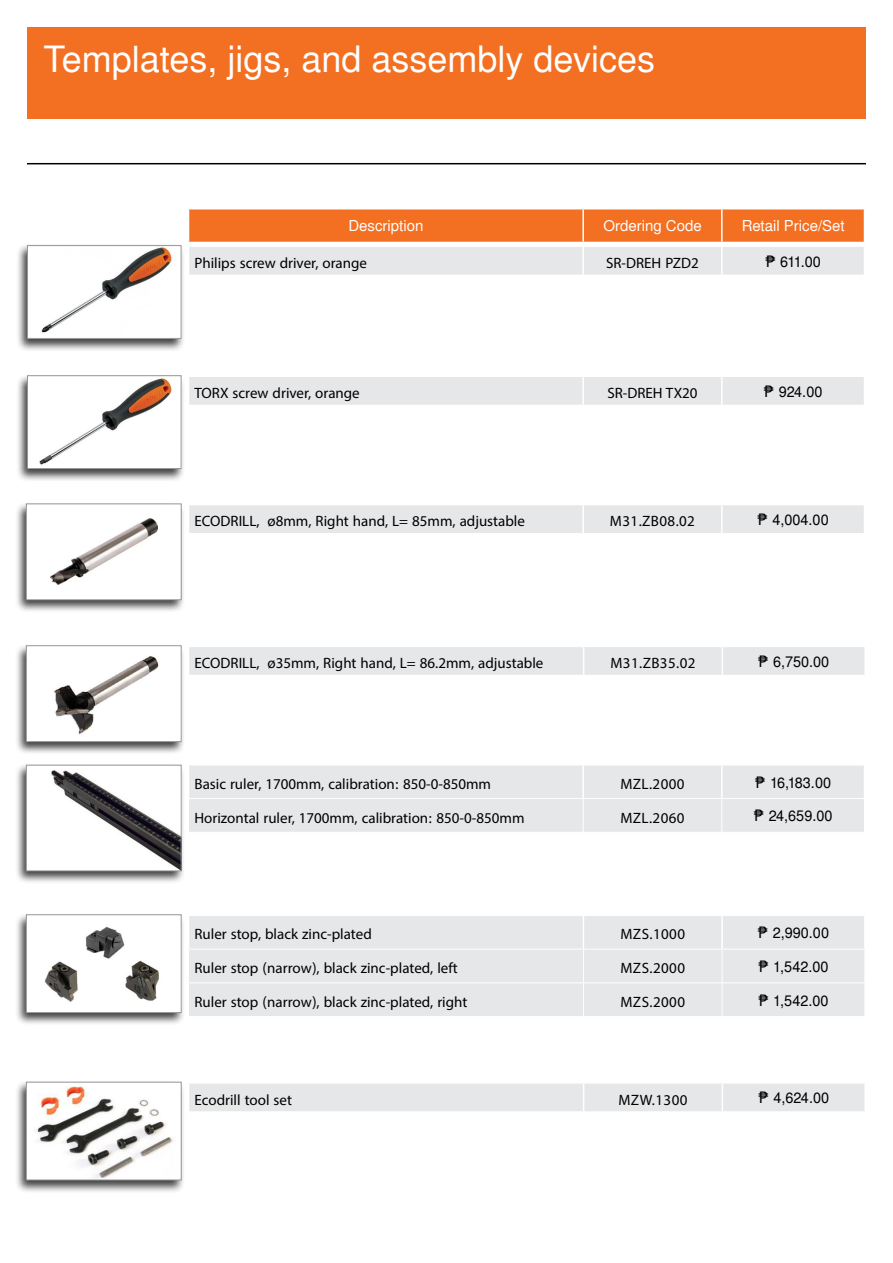
<style>
.page{position:relative;width:893px;height:1263px;background:#fff}
.page>*{position:absolute;margin:0;border:0;box-sizing:border-box;transform-origin:0 0}
.t1{font:36px "Nimbus San LCY";color:#fff}
.t2{font:21px "Myriad Arabic";color:#000}
.t3{font:21px "Myriad Arabic";letter-spacing:.02em;color:#000}
.t4{font:15px "Nimbus San LCY";color:#000;scale:.96 1}
.t5{font:15px "Nimbus San LCY";color:#fff}
.s1{font-family:"Geneva"}
</style>
<div class="page">
<div style="left:27px;top:27px;width:839px;height:91px;background:#f36f21"></div>
<hr style="left:27px;top:163px;width:839px;height:1px;background:#000">
<div style="left:16px;top:243px;width:169px;height:109px;background:#000;opacity:.75"></div>
<img style="left:29px;top:247px;width:150px;height:90px">
<div style="left:27px;top:245px;width:154px;height:94px;border:1px solid #939598"></div>
<div style="left:16px;top:373px;width:169px;height:109px;background:#000;opacity:.75"></div>
<img style="left:29px;top:377px;width:150px;height:90px">
<div style="left:27px;top:375px;width:154px;height:94px;border:1px solid #939598"></div>
<svg style="left:188px;top:209px;width:677px;height:66px;background:#eeaf89"></svg>
<div style="left:189px;top:377px;width:675px;height:28px;background:#e6e7e8"></div>
<div style="left:15px;top:643px;width:170px;height:112px;background:#000;opacity:.75"></div>
<img style="left:28px;top:648px;width:151px;height:92px">
<div style="left:26px;top:646px;width:155px;height:96px;border:1px solid #939598"></div>
<div style="left:15px;top:502px;width:170px;height:111px;background:#000;opacity:.75"></div>
<div style="left:26px;top:504px;width:155px;height:96px;background:#fff"></div>
<img style="left:50px;top:519px;width:107px;height:66px">
<div style="left:26px;top:504px;width:155px;height:96px;border:1px solid #939598"></div>
<div style="left:15px;top:912px;width:170px;height:114px;background:#000;opacity:.75"></div>
<img style="left:28px;top:917px;width:151px;height:94px">
<div style="left:26px;top:915px;width:155px;height:98px;border:1px solid #939598"></div>
<div style="left:15px;top:1080px;width:170px;height:113px;background:#000;opacity:.75"></div>
<div style="left:26px;top:1082px;width:155px;height:98px;background:#fff"></div>
<img style="left:36px;top:1085px;width:137px;height:93px">
<div style="left:26px;top:1082px;width:155px;height:98px;border:1px solid #939598"></div>
<div style="left:15px;top:763px;width:170px;height:121px;background:#000;opacity:.75"></div>
<img style="left:28px;top:767px;width:151px;height:102px">
<div style="left:26px;top:765px;width:155px;height:106px;border:1px solid #939598"></div>
<div style="left:189px;top:647px;width:675px;height:28px;background:#e6e7e8"></div>
<div style="left:189px;top:1083px;width:675px;height:28px;background:#e6e7e8"></div>
<div style="left:189px;top:765px;width:675px;height:67px;background:#e6e7e8"></div>
<hr style="left:582px;top:765px;width:2px;height:33px;background:#fff">
<hr style="left:721px;top:765px;width:2px;height:33px;background:#fff">
<hr style="left:188px;top:798px;width:395px;height:1px;background:#fff">
<hr style="left:583px;top:798px;width:139px;height:1px;background:#fff">
<hr style="left:583px;top:799px;width:1px;height:33px;background:#fff">
<hr style="left:722px;top:798px;width:143px;height:1px;background:#fff">
<hr style="left:721px;top:799px;width:1px;height:33px;background:#fff">
<div style="left:189px;top:916px;width:675px;height:100px;background:#e6e7e8"></div>
<hr style="left:583px;top:916px;width:1px;height:33px;background:#fff">
<hr style="left:721px;top:916px;width:2px;height:33px;background:#fff">
<hr style="left:188px;top:949px;width:395px;height:1px;background:#fff">
<hr style="left:583px;top:949px;width:139px;height:1px;background:#fff">
<hr style="left:583px;top:949px;width:1px;height:33px;background:#fff">
<hr style="left:722px;top:949px;width:143px;height:1px;background:#fff">
<hr style="left:722px;top:949px;width:1px;height:33px;background:#fff">
<hr style="left:188px;top:982px;width:395px;height:1px;background:#fff">
<hr style="left:583px;top:982px;width:139px;height:1px;background:#fff">
<hr style="left:583px;top:983px;width:1px;height:33px;background:#fff">
<hr style="left:722px;top:982px;width:143px;height:1px;background:#fff">
<hr style="left:722px;top:983px;width:1px;height:33px;background:#fff">
<div style="left:189px;top:505px;width:675px;height:28px;background:#e6e7e8"></div>
<h1 class="t1" style="left:43px;top:38px;width:613px">Templates, jigs, and assembly devices</h1>
<p class="t5" style="left:348px;top:217px;width:77px">Description</p>
<p class="t5" style="left:603px;top:217px;width:100px">Ordering Code</p>
<p class="t5" style="left:742px;top:217px;width:104px">Retail Price/Set</p>
<p class="t2" style="left:195px;top:248px;width:174px">Philips screw driver, orange</p>
<p class="t2" style="left:606px;top:248px;width:94px">SR-DREH PZD2</p>
<p class="t4" style="left:765px;top:253px;width:59px"><span class="s1">₱</span> 611.00</p>
<p class="t2" style="left:195px;top:378px;width:167px">TORX screw driver, orange</p>
<p class="t2" style="left:607px;top:378px;width:92px">SR-DREH TX20</p>
<p class="t4" style="left:764px;top:383px;width:62px"><span class="s1">₱</span> 924.00</p>
<p class="t2" style="left:195px;top:507px;width:332px">ECODRILL, ø8mm, Right hand, L= 85mm, adjustable</p>
<p class="t3" style="left:610px;top:507px;width:87px">M31.ZB08.02</p>
<p class="t4" style="left:758px;top:511px;width:76px"><span class="s1">₱</span> 4,004.00</p>
<p class="t2" style="left:195px;top:649px;width:350px">ECODRILL, ø35mm, Right hand, L= 86.2mm, adjustable</p>
<p class="t3" style="left:610px;top:649px;width:87px">M31.ZB35.02</p>
<p class="t4" style="left:758px;top:653px;width:76px"><span class="s1">₱</span> 6,750.00</p>
<p class="t2" style="left:195px;top:769px;width:298px">Basic ruler, 1700mm, calibration: 850-0-850mm</p>
<p class="t2" style="left:620px;top:769px;width:66px">MZL.2000</p>
<p class="t4" style="left:755px;top:773px;width:80px"><span class="s1">₱</span> 16,183.00</p>
<p class="t2" style="left:195px;top:803px;width:331px">Horizontal ruler, 1700mm, calibration: 850-0-850mm</p>
<p class="t2" style="left:620px;top:803px;width:66px">MZL.2060</p>
<p class="t4" style="left:754px;top:807px;width:83px"><span class="s1">₱</span> 24,659.00</p>
<p class="t2" style="left:195px;top:920px;width:179px">Ruler stop, black zinc-plated</p>
<p class="t2" style="left:620px;top:920px;width:66px">MZS.1000</p>
<p class="t4" style="left:758px;top:924px;width:76px"><span class="s1">₱</span> 2,990.00</p>
<p class="t2" style="left:195px;top:954px;width:265px">Ruler stop (narrow), black zinc-plated, left</p>
<p class="t2" style="left:620px;top:954px;width:66px">MZS.2000</p>
<p class="t4" style="left:758px;top:958px;width:74px"><span class="s1">₱</span> 1,542.00</p>
<p class="t2" style="left:195px;top:987px;width:274px">Ruler stop (narrow), black zinc-plated, right</p>
<p class="t2" style="left:620px;top:987px;width:66px">MZS.2000</p>
<p class="t4" style="left:758px;top:991px;width:74px"><span class="s1">₱</span> 1,542.00</p>
<p class="t2" style="left:195px;top:1085px;width:99px">Ecodrill tool set</p>
<p class="t2" style="left:618px;top:1085px;width:71px">MZW.1300</p>
<p class="t4" style="left:758px;top:1089px;width:75px"><span class="s1">₱</span> 4,624.00</p>
</div>
